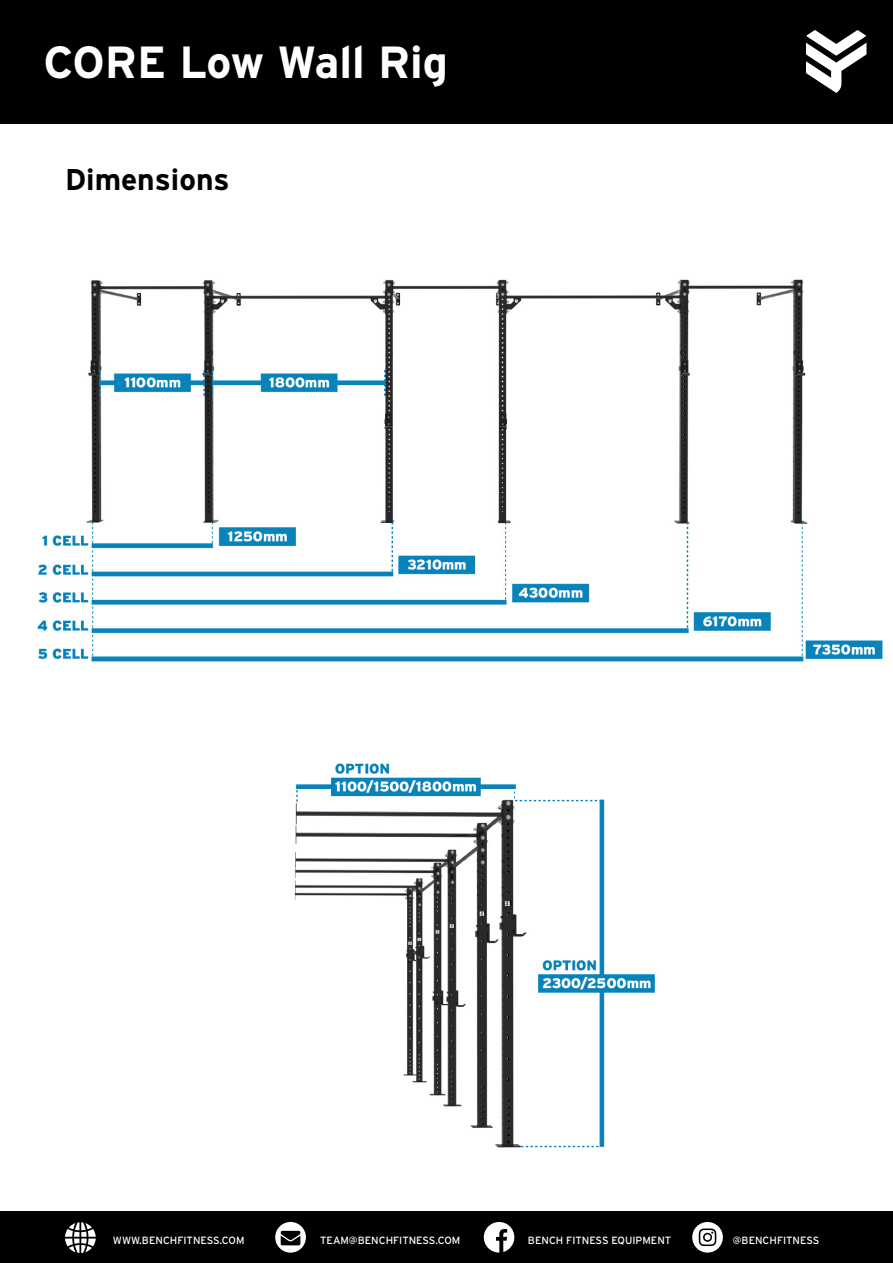
<style>
.page{position:relative;width:893px;height:1263px;background:#fff}
.page>*{position:absolute;margin:0;border:0;box-sizing:border-box;transform-origin:0 0}
.t1{font:700 45px "Interstate";color:#fff}
.t2{font:700 30px "Interstate";color:#000}
.t3{font:10.5px "Interstate";color:#fff}
</style>
<div class="page">
<img style="left:37px;top:279px;width:846px;height:383px">
<img style="left:294px;top:763px;width:361px;height:385px">
<div style="left:0;top:0;width:893px;height:123px;background:#000"></div>
<div style="left:0;top:1212px;width:893px;height:51px;background:#000"></div>
<svg style="left:275px;top:1222px;width:31px;height:30px"></svg>
<svg style="left:484px;top:1222px;width:31px;height:30px"></svg>
<svg style="left:692px;top:1222px;width:31px;height:30px"></svg>
<svg style="left:65px;top:1222px;width:31px;height:31px"></svg>
<svg style="left:806px;top:30px;width:60px;height:63px"></svg>
<h1 class="t1" style="left:44px;top:37px;width:406px">CORE Low Wall Rig</h1>
<h2 class="t2" style="left:65px;top:162px;width:166px">Dimensions</h2>
<p class="t3" style="left:113px;top:1235px;width:133px">WWW.BENCHFITNESS.COM</p>
<p class="t3" style="left:320px;top:1235px;width:142px">TEAM@BENCHFITNESS.COM</p>
<p class="t3" style="left:528px;top:1235px;width:145px">BENCH FITNESS EQUIPMENT</p>
<p class="t3" style="left:733px;top:1235px;width:88px">@BENCHFITNESS</p>
</div>
